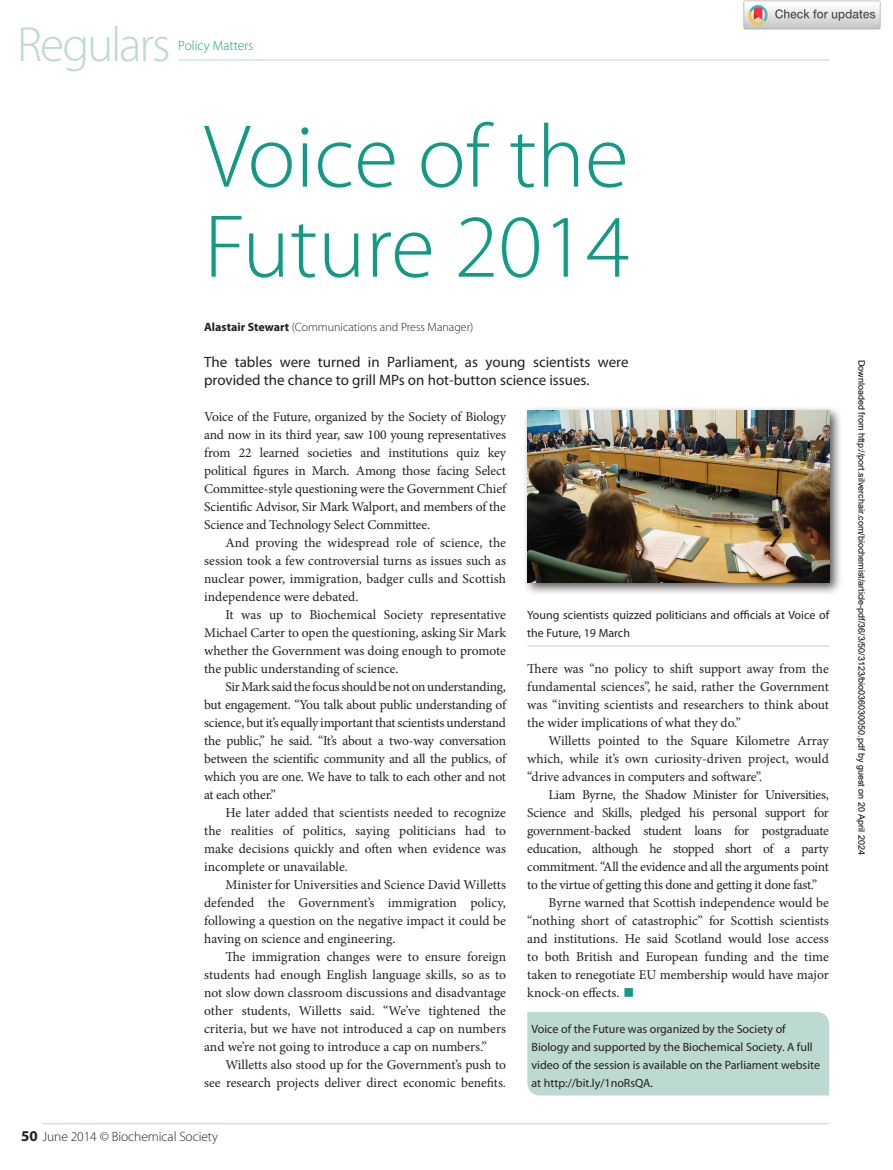
<style>
.page{position:relative;width:893px;height:1170px;background:#fff}
.page>*{position:absolute;margin:0;border:0;box-sizing:border-box;transform-origin:0 0}
.Reg_Sub_Title{font:300 90px/90px "Myriad Pro";color:#139a85}
.t1{font:300 49.5px "Myriad Pro";letter-spacing:-.045em;color:#bcd9d2}
.Reg_Body_Text{font:700 30px "Minion Pro";color:#139a85}
.Reg_Intro{font:15px/18px "Myriad Pro";color:#231f20}
.t2{font:700 15px "Myriad Pro";color:#231f20}
.Reg_Body_Text-2{font:13.5px/18px "Minion Pro";letter-spacing:-.005em;color:#231f20;text-align:justify}
.Reg_First_Para{font:13.5px/18px "Minion Pro";letter-spacing:-.01em;color:#231f20;text-align:justify}
.Copyright{font:300 13.5px "Myriad Pro";letter-spacing:-.005em;color:#231f20}
.Reg_Section{font:300 13.5px "Myriad Pro";color:#139a85}
.Box_First_Para{font:12px/18px "Myriad Pro";color:#231f20}
.Reg_Caption{font:12px/18px "Myriad Pro";color:#231f20}
.Author{font:300 12px "Myriad Pro";color:#231f20}
.t3{font:9px "Arial";color:#000}
.s1{font-weight:700}
</style>
<div class="page">
<hr style="left:43px;top:1123px;width:786px;height:1px;background:#bcd9d2">
<hr style="left:179px;top:59px;width:650px;height:2px;background:#bcd9d2">
<hr style="left:527px;top:645px;width:302px;height:1px;background:#bcd9d2">
<div style="left:522px;top:405px;width:321px;height:191px;background:#231f20;opacity:.75"></div>
<img style="left:527px;top:410px;width:302px;height:173px">
<div style="left:527px;top:1012px;width:302px;height:83px;background:#bcd9d2"></div>
<img style="left:743px;top:0;width:138px;height:30px">
<p class="t1" style="left:17px;top:14px;width:155px">Regulars</p>
<p class="Reg_Section" style="left:178px;top:37px;width:77px">Policy Matters</p>
<p class="Reg_Sub_Title" style="left:204px;top:111px;width:428px">Voice of the<br>Future 2014</p>
<p class="Author" style="left:204px;top:319px;width:271px"><span class="s1">Alastair Stewart</span> (Communications and Press Manager)</p>
<p class="Reg_Intro" style="left:204px;top:352px;width:426px">The tables were turned in Parliament, as young scientists were provided the chance to grill MPs on hot-button science issues.</p>
<p class="Reg_First_Para" style="left:204px;top:407px;width:303px">Voice of the Future, organized by the Society of Biology and now in its third year, saw 100 young representatives from 22 learned societies and institutions quiz key political figures in March. Among those facing Select Committee-style questioning were the Government Chief Scientific Advisor, Sir Mark Walport, and members of the Science and Technology Select Committee.</p>
<p class="Reg_Body_Text-2" style="left:204px;top:533px;width:303px;text-indent:21px">And proving the widespread role of science, the session took a few controversial turns as issues such as nuclear power, immigration, badger culls and Scottish independence were debated.</p>
<p class="Reg_Body_Text-2" style="left:204px;top:605px;width:303px;text-indent:21px">It was up to Biochemical Society representative Michael Carter to open the questioning, asking Sir Mark whether the Government was doing enough to promote the public understanding of science.</p>
<p class="Reg_Body_Text-2" style="left:204px;top:677px;width:303px;text-indent:21px">Sir Mark said the focus should be not on understanding, but engagement. “You talk about public understanding of science, but it’s equally important that scientists understand the public,” he said. “It’s about a two-way conversation between the scientific community and all the publics, of which you are one. We have to talk to each other and not at each other.”</p>
<p class="Reg_Body_Text-2" style="left:204px;top:803px;width:303px;text-indent:21px">He later added that scientists needed to recognize the realities of politics, saying politicians had to make decisions quickly and often when evidence was incomplete or unavailable.</p>
<p class="Reg_Body_Text-2" style="left:204px;top:875px;width:303px;text-indent:21px">Minister for Universities and Science David Willetts defended the Government’s immigration policy, following a question on the negative impact it could be having on science and engineering.</p>
<p class="Reg_Body_Text-2" style="left:204px;top:947px;width:303px;text-indent:21px">The immigration changes were to ensure foreign students had enough English language skills, so as to not slow down classroom discussions and disadvantage other students, Willetts said. “We’ve tightened the criteria, but we have not introduced a cap on numbers and we’re not going to introduce a cap on numbers.”</p>
<p class="Reg_Body_Text-2" style="left:204px;top:1055px;width:303px;text-align:right">Willetts also stood up for the Government’s push to<br>see research projects deliver direct economic benefits.</p>
<p class="Reg_Caption" style="left:527px;top:605px;width:303px">Young scientists quizzed politicians and officials at Voice of the Future, 19 March</p>
<p class="Reg_Body_Text-2" style="left:527px;top:659px;width:303px">There was “no policy to shift support away from the fundamental sciences”, he said, rather the Government was “inviting scientists and researchers to think about the wider implications of what they do.”</p>
<p class="Reg_Body_Text-2" style="left:527px;top:731px;width:303px;text-indent:21px">Willetts pointed to the Square Kilometre Array which, while it’s own curiosity-driven project, would “drive advances in computers and software”.</p>
<p class="Reg_Body_Text-2" style="left:527px;top:785px;width:303px;text-indent:21px">Liam Byrne, the Shadow Minister for Universities, Science and Skills, pledged his personal support for government-backed student loans for postgraduate education, although he stopped short of a party commitment. “All the evidence and all the arguments point to the virtue of getting this done and getting it done fast.”</p>
<p class="Reg_Body_Text-2" style="left:527px;top:893px;width:303px;text-indent:21px">Byrne warned that Scottish independence would be “nothing short of catastrophic” for Scottish scientists and institutions. He said Scotland would lose access to both British and European funding and the time taken to renegotiate EU membership would have major knock-on effects.</p>
<p class="Reg_Body_Text" style="left:623px;top:969px;width:14px">■</p>
<p class="Box_First_Para" style="left:531px;top:1019px;width:290px">Voice of the Future was organized by the Society of Biology and supported by the Biochemical Society. A full video of the session is available on the Parliament website at http://bit.ly/1noRsQA.</p>
<p class="t2" style="left:21px;top:1126px;width:18px">50</p>
<p class="Copyright" style="left:43px;top:1128px;width:177px">June 2014 © Biochemical Society</p>
<p class="t3" style="left:865px;top:359px;width:496px;rotate:90deg">Downloaded from http://port.silverchair.com/biochemist/article-pdf/36/3/50/3123/bio036030050.pdf by guest on 20 April 2024</p>
</div>
